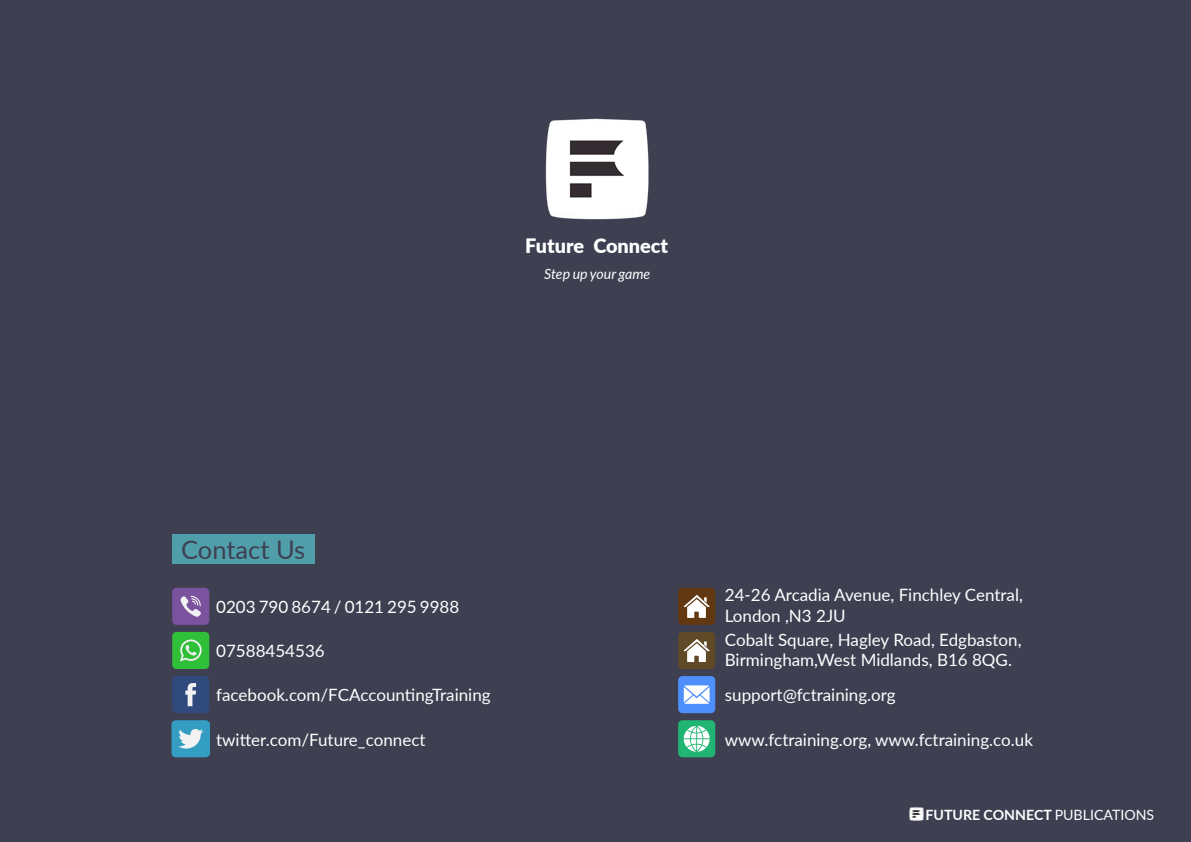
<style>
.page{position:relative;width:1191px;height:842px;background:#3e3f51}
.page>*{position:absolute;margin:0;border:0;box-sizing:border-box;transform-origin:0 0}
.t1{font:25.5px "Lato";color:#3e3f51}
.t2{font:900 19.8px "Lato";color:#fff}
.t3{font:17px/20.4px "Lato";color:#fff}
.t4{font:700 14.2px "Lato";color:#fff}
.t5{font:italic 14.2px "Lato";color:#fff}
.s1{font-weight:400}
</style>
<div class="page">
<div style="left:678px;top:676px;width:37px;height:37px;background:#4f8ffc;border-radius:4px"></div>
<svg style="left:684px;top:685px;width:25px;height:19px"></svg>
<div style="left:678px;top:720px;width:37px;height:37px;background:#21b573;border-radius:4px"></div>
<svg style="left:683px;top:726px;width:26px;height:26px"></svg>
<div style="left:678px;top:588px;width:37px;height:37px;background:#613812;border-radius:4px"></div>
<svg style="left:683px;top:595px;width:27px;height:23px"></svg>
<div style="left:678px;top:632px;width:37px;height:37px;background:#604926;border-radius:4px"></div>
<svg style="left:683px;top:639px;width:27px;height:23px"></svg>
<div style="left:172px;top:588px;width:37px;height:37px;background:#7a529e;border-radius:4px"></div>
<svg style="left:180px;top:596px;width:21px;height:21px"></svg>
<div style="left:172px;top:632px;width:37px;height:37px;background:#30bf38;border-radius:4px"></div>
<svg style="left:180px;top:639px;width:22px;height:22px"></svg>
<div style="left:172px;top:676px;width:37px;height:37px;background:#304a7d;border-radius:4px"></div>
<svg style="left:185px;top:683px;width:11px;height:23px"></svg>
<div style="left:171px;top:720px;width:39px;height:37px;background:#339ec2;border-radius:4px"></div>
<svg style="left:178px;top:729px;width:25px;height:20px"></svg>
<div style="left:172px;top:534px;width:142px;height:30px;background:#509eaa"></div>
<img style="left:909px;top:808px;width:14px;height:13px">
<img style="left:545px;top:118px;width:104px;height:102px">
<p class="t2" style="left:525px;top:231px;width:144px">Future Connect</p>
<p class="t5" style="left:544px;top:264px;width:108px">Step up your game</p>
<h1 class="t1" style="left:181px;top:531px;width:126px">Contact Us</h1>
<p class="t3" style="left:216px;top:596px;width:245px">0203 790 8674 / 0121 295 9988</p>
<p class="t3" style="left:216px;top:640px;width:110px">07588454536</p>
<p class="t3" style="left:216px;top:684px;width:276px">facebook.com/FCAccountingTraining</p>
<p class="t3" style="left:216px;top:728px;width:211px">twitter.com/Future_connect</p>
<p class="t3" style="left:725px;top:584px;width:300px">24-26 Arcadia Avenue, Finchley Central,<br>London ,N3 2JU</p>
<p class="t3" style="left:725px;top:628px;width:298px">Cobalt Square, Hagley Road, Edgbaston,<br>Birmingham,West Midlands, B16 8QG.</p>
<p class="t3" style="left:725px;top:684px;width:172px">support@fctraining.org</p>
<p class="t3" style="left:725px;top:728px;width:310px">www.fctraining.org, www.fctraining.co.uk</p>
<p class="t4" style="left:925px;top:804px;width:230px">FUTURE CONNECT <span class="s1">PUBLICATIONS</span></p>
</div>
